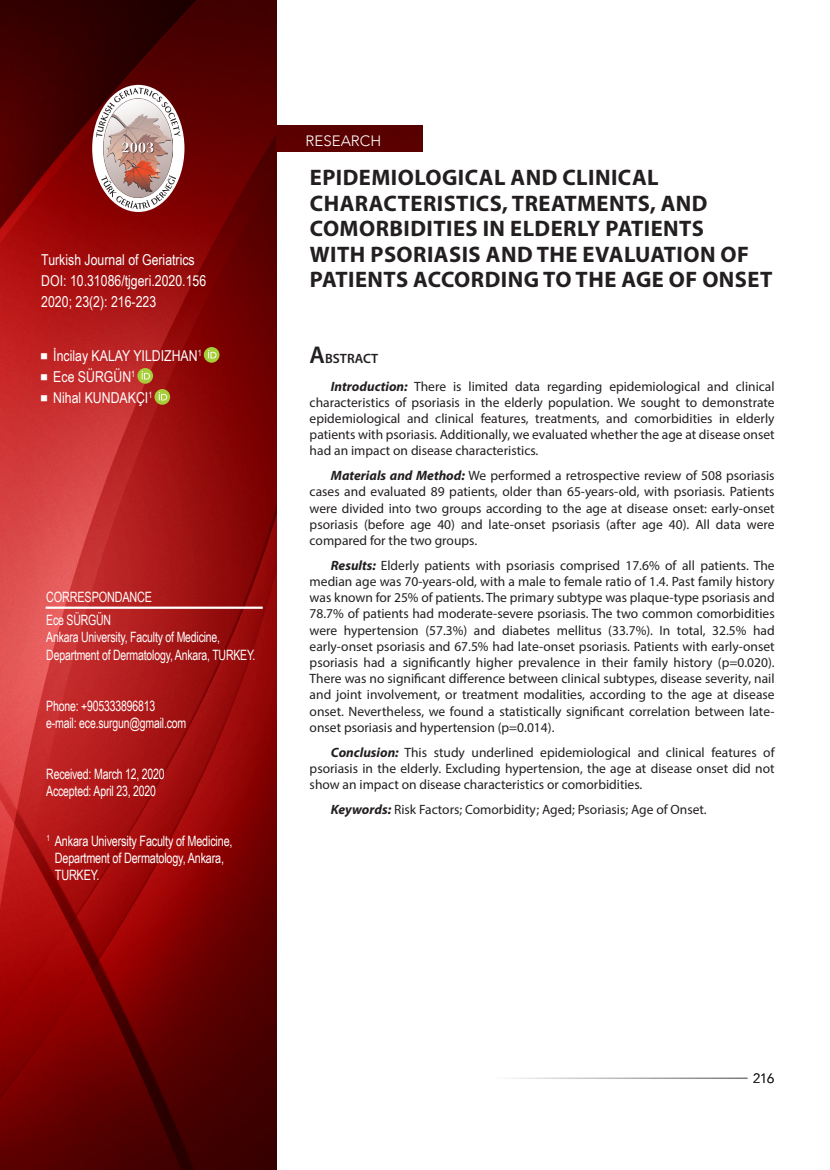
<style>
.page{position:relative;width:830px;height:1170px;background:#fff}
.page>*{position:absolute;margin:0;border:0;box-sizing:border-box;transform-origin:0 0}
.t1{font:700 22.5px/25.5px "Myriad Pro";letter-spacing:.02em;color:#231f20}
.t2{font:15px "Arial Narrow";color:#fff}
.t3{font:300 15px "Avenir";color:#fff}
.t4{font:14.25px/17.1px "Arial Narrow";letter-spacing:-.015em;color:#fff;scale:.9 1}
.t5{font:14.25px/17.1px "Arial Narrow";letter-spacing:-.015em;color:#fff;scale:.93 1}
.t6{font:13.5px/16.2px "Myriad Pro";color:#231f20;text-align:justify}
.t7{font:600 13.5px "Myriad Pro";color:#231f20}
.t8{font:300 13.5px "Avenir";color:#231f20}
.s1{font-size:24.3px}
.s2{font-weight:700;font-style:italic}
</style>
<div class="page">
<img style="left:0;top:0;width:276px;height:1169px">
<hr style="left:46px;top:606px;width:216px;height:2px;background:#fff">
<div style="left:276px;top:126px;width:146px;height:25px;background:#5a0000"></div>
<svg style="left:204px;top:347px;width:15px;height:15px"></svg>
<svg style="left:208px;top:350px;width:8px;height:8px"></svg>
<div style="left:137px;top:368px;width:16px;height:15px;background:#a6ce39;border-radius:50%"></div>
<svg style="left:141px;top:371px;width:9px;height:8px"></svg>
<svg style="left:154px;top:389px;width:16px;height:15px"></svg>
<svg style="left:159px;top:392px;width:8px;height:8px"></svg>
<div style="left:92px;top:85px;width:92px;height:127px;background:#fff;border-radius:50%"></div>
<img style="left:104px;top:137px;width:69px;height:38px">
<svg style="left:96px;top:88px;width:84px;height:49px"></svg>
<svg style="left:101px;top:175px;width:75px;height:34px"></svg>
<svg style="left:41px;top:353px;width:6px;height:6px"></svg>
<svg style="left:41px;top:374px;width:6px;height:6px"></svg>
<svg style="left:41px;top:395px;width:6px;height:6px"></svg>
<p class="t2" style="left:41px;top:249px;width:155px">Turkish Journal of Geriatrics</p>
<p class="t2" style="left:41px;top:270px;width:166px">DOI: 10.31086/tjgeri.2020.156</p>
<p class="t2" style="left:41px;top:291px;width:116px">2020; 23(2): 216-223</p>
<p class="t2" style="left:53px;top:345px;width:150px">İncilay KALAY YILDIZHAN<sup>1</sup></p>
<p class="t2" style="left:53px;top:366px;width:83px">Ece SÜRGÜN<sup>1</sup></p>
<p class="t2" style="left:53px;top:387px;width:100px">Nihal KUNDAKÇI<sup>1</sup></p>
<p class="t5" style="left:46px;top:588px;width:115px">CORRESPONDANCE</p>
<p class="t4" style="left:46px;top:611px;width:74px">Ece SÜRGÜN</p>
<p class="t4" style="left:46px;top:628px;width:234px">Ankara University, Faculty of Medicine,<br>Department of Dermatology, Ankara, TURKEY.</p>
<p class="t4" style="left:46px;top:696px;width:123px">Phone: +905333896813</p>
<p class="t4" style="left:46px;top:713px;width:157px">e-mail: ece.surgun@gmail.com</p>
<p class="t4" style="left:46px;top:765px;width:133px">Received: March 12, 2020</p>
<p class="t4" style="left:46px;top:782px;width:123px">Accepted: April 23, 2020</p>
<p class="t5" style="left:55px;top:831px;width:192px;text-indent:-9px"><sup>1</sup> Ankara University Faculty of Medicine,<br>Department of Dermatology, Ankara,<br>TURKEY.</p>
<p class="t3" style="left:305px;top:131px;width:77px">RESEARCH</p>
<p class="t1" style="left:310px;top:164px;width:464px">EPIDEMIOLOGICAL AND CLINICAL CHARACTERISTICS, TREATMENTS, AND COMORBIDITIES IN ELDERLY PATIENTS<br>WITH PSORIASIS AND THE EVALUATION OF PATIENTS ACCORDING TO THE AGE OF ONSET</p>
<p class="t7" style="left:309px;top:350px;width:70px"><span class="s1">A</span>BSTRACT</p>
<p class="t6" style="left:309px;top:378px;width:466px;text-indent:21px"><span class="s2">Introduction:</span> There is limited data regarding epidemiological and clinical characteristics of psoriasis in the elderly population. We sought to demonstrate epidemiological and clinical features, treatments, and comorbidities in elderly patients with psoriasis. Additionally, we evaluated whether the age at disease onset had an impact on disease characteristics.</p>
<p class="t6" style="left:309px;top:467px;width:466px;text-indent:21px"><span class="s2">Materials and Method:</span> We performed a retrospective review of 508 psoriasis cases and evaluated 89 patients, older than 65-years-old, with psoriasis. Patients were divided into two groups according to the age at disease onset: early-onset psoriasis (before age 40) and late-onset psoriasis (after age 40). All data were compared for the two groups.</p>
<p class="t6" style="left:309px;top:557px;width:466px;text-indent:21px"><span class="s2">Results:</span> Elderly patients with psoriasis comprised 17.6% of all patients. The median age was 70-years-old, with a male to female ratio of 1.4. Past family history was known for 25% of patients. The primary subtype was plaque-type psoriasis and 78.7% of patients had moderate-severe psoriasis. The two common comorbidities were hypertension (57.3%) and diabetes mellitus (33.7%). In total, 32.5% had early-onset psoriasis and 67.5% had late-onset psoriasis. Patients with early-onset psoriasis had a significantly higher prevalence in their family history (p=0.020).<br>There was no significant difference between clinical subtypes, disease severity, nail and joint involvement, or treatment modalities, according to the age at disease onset. Nevertheless, we found a statistically significant correlation between late&shy;onset psoriasis and hypertension (p=0.014).</p>
<p class="t6" style="left:309px;top:743px;width:466px;text-indent:21px"><span class="s2">Conclusion:</span> This study underlined epidemiological and clinical features of psoriasis in the elderly. Excluding hypertension, the age at disease onset did not show an impact on disease characteristics or comorbidities.</p>
<p class="t6" style="left:331px;top:800px;width:377px"><span class="s2">Keywords:</span> Risk Factors; Comorbidity; Aged; Psoriasis; Age of Onset.</p>
<p class="t8" style="left:752px;top:1070px;width:23px">216</p>
</div>
